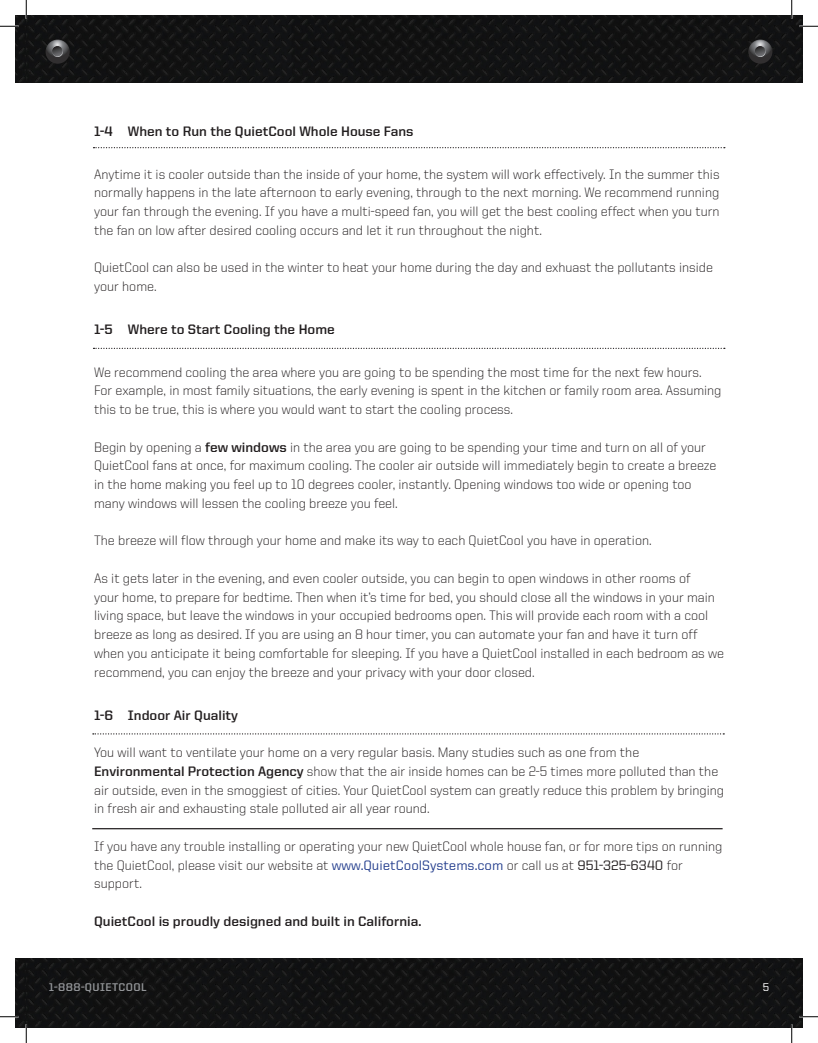
<style>
.page{position:relative;width:818px;height:1043px;background:#fff}
.page>*{position:absolute;margin:0;border:0;box-sizing:border-box;transform-origin:0 0}
.t1{font:300 13.75px/18.8px "United Sans Reg";color:#231f20}
.t2{font:700 13.75px "United Sans Reg";color:#231f20}
.t3{font:700 11.25px "United Sans Reg";letter-spacing:.04em;color:#939598}
.t4{font:500 11.25px "United Sans Reg";color:#fff}
.s1{font-weight:700}
.s2{font-weight:500;color:#253f8e}
.s3{font-weight:500}
</style>
<div class="page">
<img style="left:15px;top:958px;width:787px;height:70px">
<img style="left:15px;top:15px;width:787px;height:67px">
<svg style="left:46px;top:40px;width:24px;height:24px"></svg>
<svg style="left:46px;top:40px;width:23px;height:23px"></svg>
<svg style="left:52px;top:46px;width:11px;height:11px"></svg>
<svg style="left:748px;top:40px;width:24px;height:24px"></svg>
<svg style="left:748px;top:40px;width:23px;height:23px"></svg>
<svg style="left:754px;top:46px;width:11px;height:11px"></svg>
<svg style="left:93px;top:147px;width:631px;height:1px"></svg>
<svg style="left:93px;top:348px;width:631px;height:1px"></svg>
<svg style="left:93px;top:733px;width:631px;height:1px"></svg>
<hr style="left:92px;top:828px;width:630px;height:1px;background:#231f20">
<svg style="left:0;top:25px;width:19px;height:2px"></svg>
<svg style="left:799px;top:25px;width:19px;height:2px"></svg>
<svg style="left:0;top:1015px;width:19px;height:2px"></svg>
<svg style="left:799px;top:1015px;width:19px;height:2px"></svg>
<svg style="left:25px;top:0;width:2px;height:19px"></svg>
<svg style="left:25px;top:1024px;width:2px;height:18px"></svg>
<svg style="left:790px;top:0;width:2px;height:19px"></svg>
<svg style="left:790px;top:1024px;width:2px;height:18px"></svg>
<p class="t2" style="left:94px;top:123px;width:321px">1-4 When to Run the QuietCool Whole House Fans</p>
<p class="t1" style="left:94px;top:164px;width:627px;text-align:justify">Anytime it is cooler outside than the inside of your home, the system will work effectively. In the summer this normally happens in the late afternoon to early evening, through to the next morning. We recommend running your fan through the evening. If you have a multi-speed fan, you will get the best cooling effect when you turn the fan on low after desired cooling occurs and let it run throughout the night.</p>
<p class="t1" style="left:94px;top:258px;width:620px">QuietCool can also be used in the winter to heat your home during the day and exhuast the pollutants inside your home.</p>
<p class="t2" style="left:94px;top:321px;width:242px">1-5 Where to Start Cooling the Home</p>
<p class="t1" style="left:94px;top:362px;width:629px">We recommend cooling the area where you are going to be spending the most time for the next few hours.<br>For example, in most family situations, the early evening is spent in the kitchen or family room area. Assuming this to be true, this is where you would want to start the cooling process.</p>
<p class="t1" style="left:94px;top:437px;width:623px">Begin by opening a <span class="s1">few windows</span> in the area you are going to be spending your time and turn on all of your QuietCool fans at once, for maximum cooling. The cooler air outside will immediately begin to create a breeze in the home making you feel up to 10 degrees cooler, instantly. Opening windows too wide or opening too many windows will lessen the cooling breeze you feel.</p>
<p class="t1" style="left:94px;top:531px;width:557px">The breeze will flow through your home and make its way to each QuietCool you have in operation.</p>
<p class="t1" style="left:94px;top:569px;width:631px">As it gets later in the evening, and even cooler outside, you can begin to open windows in other rooms of<br>your home, to prepare for bedtime. Then when it’s time for bed, you should close all the windows in your main living space, but leave the windows in your occupied bedrooms open. This will provide each room with a cool breeze as long as desired. If you are using an 8 hour timer, you can automate your fan and have it turn off when you anticipate it being comfortable for sleeping. If you have a QuietCool installed in each bedroom as we recommend, you can enjoy the breeze and your privacy with your door closed.</p>
<p class="t2" style="left:94px;top:707px;width:145px">1-6 Indoor Air Quality</p>
<p class="t1" style="left:94px;top:743px;width:631px">You will want to ventilate your home on a very regular basis. Many studies such as one from the <span class="s1">Environmental Protection Agency</span> show that the air inside homes can be 2-5 times more polluted than the air outside, even in the smoggiest of cities. Your QuietCool system can greatly reduce this problem by bringing in fresh air and exhausting stale polluted air all year round.</p>
<p class="t1" style="left:94px;top:836px;width:629px">If you have any trouble installing or operating your new QuietCool whole house fan, or for more tips on running the QuietCool, please visit our website at <span class="s2">www.QuietCoolSystems.com</span> or call us at <span class="s3">951-325-6340</span> for support.</p>
<p class="t2" style="left:94px;top:913px;width:329px">QuietCool is proudly designed and built in California.</p>
<p class="t3" style="left:49px;top:980px;width:100px">1-888-QUIETCOOL</p>
<p class="t4" style="left:762px;top:980px;width:8px">5</p>
</div>
